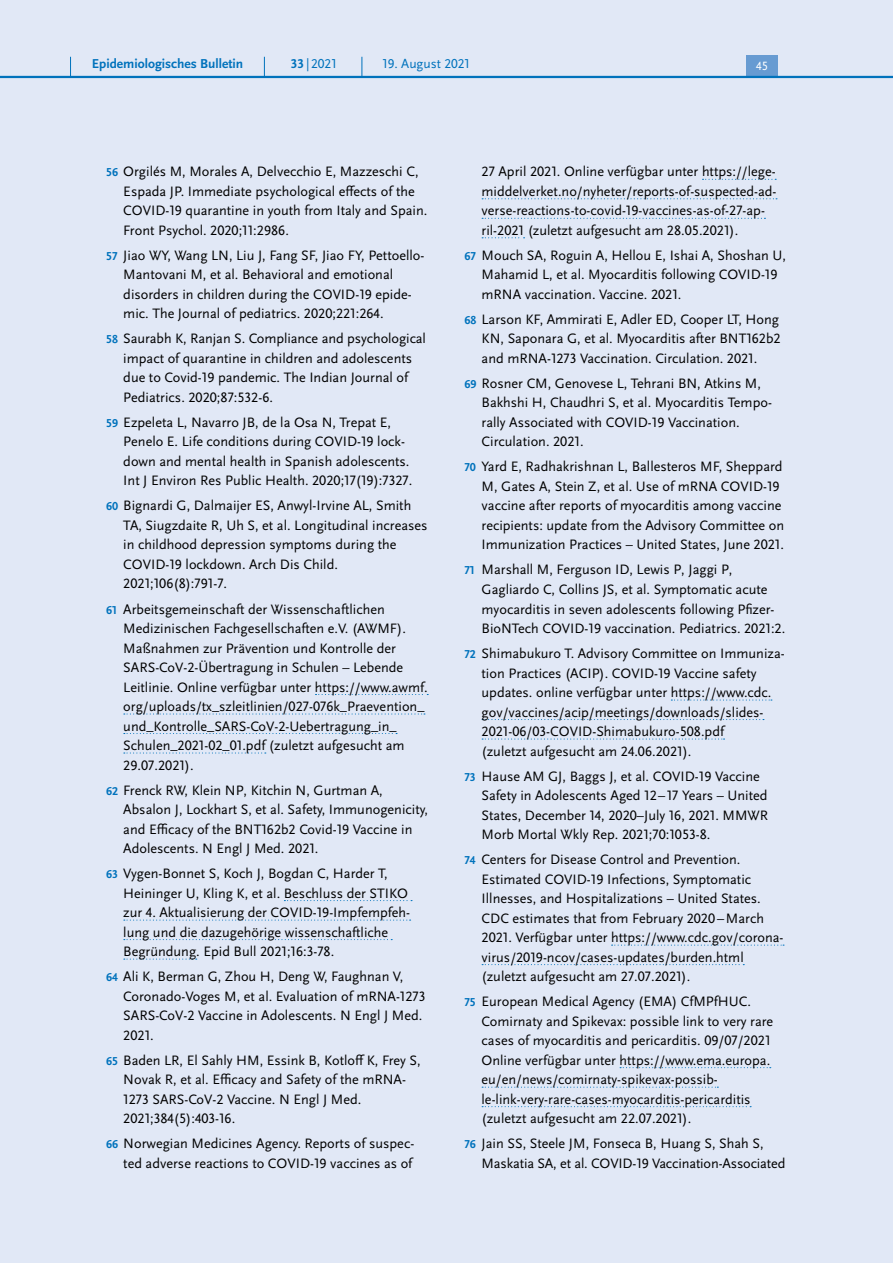
<style>
.page{position:relative;width:893px;height:1263px;background:#fff}
.page>*{position:absolute;margin:0;border:0;box-sizing:border-box;transform-origin:0 0}
.t1{font:14.25px/19.5px "Scala Sans Pro";color:#000}
.t2{font:700 13.5px "Scala Sans Pro";color:#0072bc}
.t3{font:13.5px "Scala Sans Pro";color:#0072bc}
.t4{font:12.45px "Scala Sans Pro";color:#fff}
.s1{font-weight:700}
.s2{font-weight:700;font-size:12px;color:#0072bc}
</style>
<div class="page">
<div style="left:0;top:78px;width:893px;height:1185px;background:#e1e8f6"></div>
<svg style="left:315px;top:694px;width:113px;height:1px"></svg>
<svg style="left:124px;top:713px;width:301px;height:1px"></svg>
<svg style="left:124px;top:733px;width:273px;height:1px"></svg>
<svg style="left:124px;top:752px;width:142px;height:1px"></svg>
<svg style="left:284px;top:900px;width:128px;height:1px"></svg>
<svg style="left:124px;top:919px;width:287px;height:2px"></svg>
<svg style="left:124px;top:939px;width:268px;height:1px"></svg>
<svg style="left:124px;top:958px;width:73px;height:2px"></svg>
<svg style="left:702px;top:179px;width:74px;height:1px"></svg>
<svg style="left:482px;top:198px;width:295px;height:1px"></svg>
<svg style="left:482px;top:218px;width:283px;height:1px"></svg>
<svg style="left:482px;top:237px;width:43px;height:1px"></svg>
<svg style="left:671px;top:699px;width:101px;height:1px"></svg>
<svg style="left:482px;top:719px;width:282px;height:1px"></svg>
<svg style="left:482px;top:738px;width:242px;height:1px"></svg>
<svg style="left:612px;top:944px;width:172px;height:2px"></svg>
<svg style="left:482px;top:964px;width:262px;height:1px"></svg>
<svg style="left:620px;top:1067px;width:151px;height:1px"></svg>
<svg style="left:482px;top:1087px;width:236px;height:1px"></svg>
<svg style="left:482px;top:1106px;width:269px;height:1px"></svg>
<div style="left:0;top:0;width:893px;height:77px;background:#e1e8f6"></div>
<div style="left:746px;top:55px;width:32px;height:21px;background:#679bd2"></div>
<hr style="left:0;top:76px;width:893px;height:2px;background:#0072bc">
<svg style="left:70px;top:57px;width:1px;height:19px"></svg>
<svg style="left:264px;top:57px;width:1px;height:19px"></svg>
<svg style="left:362px;top:57px;width:1px;height:19px"></svg>
<p class="t2" style="left:92px;top:55px;width:153px">Epidemiologisches Bulletin</p>
<p class="t3" style="left:291px;top:55px;width:47px"><span class="s1">33</span>|2021</p>
<p class="t3" style="left:383px;top:55px;width:89px">19. August 2021</p>
<p class="t4" style="left:756px;top:59px;width:13px">45</p>
<p class="t1" style="left:123px;top:162px;width:306px;text-indent:-17px"><span class="s2">56</span> Orgilés M, Morales A, Delvecchio E, Mazzeschi C, Espada JP. Immediate psychological effects of the COVID-19 quarantine in youth from Italy and Spain.<br>Front Psychol. 2020;11:2986.</p>
<p class="t1" style="left:123px;top:245px;width:303px;text-indent:-17px"><span class="s2">57</span> Jiao WY, Wang LN, Liu J, Fang SF, Jiao FY, Pettoello-Mantovani M, et al. Behavioral and emotional disorders in children during the COVID-19 epide&shy;mic. The Journal of pediatrics. 2020;221:264.</p>
<p class="t1" style="left:123px;top:329px;width:304px;text-indent:-17px"><span class="s2">58</span> Saurabh K, Ranjan S. Compliance and psychological impact of quarantine in children and adolescents due to Covid-19 pandemic. The Indian Journal of Pediatrics. 2020;87:532-6.</p>
<p class="t1" style="left:123px;top:412px;width:291px;text-indent:-17px"><span class="s2">59</span> Ezpeleta L, Navarro JB, de la Osa N, Trepat E, Penelo E. Life conditions during COVID-19 lock&shy;down and mental health in Spanish adolescents.<br>Int J Environ Res Public Health. 2020;17(19):7327.</p>
<p class="t1" style="left:123px;top:496px;width:306px;text-indent:-17px"><span class="s2">60</span> Bignardi G, Dalmaijer ES, Anwyl-Irvine AL, Smith TA, Siugzdaite R, Uh S, et al. Longitudinal increases in childhood depression symptoms during the COVID-19 lockdown. Arch Dis Child.<br>2021;106(8):791-7.</p>
<p class="t1" style="left:123px;top:599px;width:306px;text-indent:-17px"><span class="s2">61</span> Arbeitsgemeinschaft der Wissenschaftlichen Medizinischen Fachgesellschaften e.V. (AWMF).<br>Maßnahmen zur Prävention und Kontrolle der SARS-CoV-2-Übertragung in Schulen – Lebende Leitlinie. Online verfügbar unter https://www.awmf. org/uploads/tx_szleitlinien/027-076k_Praevention_ und_Kontrolle_SARS-CoV-2-Uebertragung_in_ Schulen_2021-02_01.pdf (zuletzt aufgesucht am 29.07.2021).</p>
<p class="t1" style="left:123px;top:780px;width:306px;text-indent:-17px"><span class="s2">62</span> Frenck RW, Klein NP, Kitchin N, Gurtman A, Absalon J, Lockhart S, et al. Safety, Immunogenicity, and Efficacy of the BNT162b2 Covid-19 Vaccine in Adolescents. N Engl J Med. 2021.</p>
<p class="t1" style="left:123px;top:864px;width:288px;text-indent:-17px"><span class="s2">63</span> Vygen-Bonnet S, Koch J, Bogdan C, Harder T, Heininger U, Kling K, et al. Beschluss der STIKO zur 4. Aktualisierung der COVID-19-Impfempfeh&shy;lung und die dazugehörige wissenschaftliche Begründung. Epid Bull 2021;16:3-78.</p>
<p class="t1" style="left:123px;top:967px;width:304px;text-indent:-17px"><span class="s2">64</span> Ali K, Berman G, Zhou H, Deng W, Faughnan V, Coronado-Voges M, et al. Evaluation of mRNA-1273<br>SARS-CoV-2 Vaccine in Adolescents. N Engl J Med.<br>2021.</p>
<p class="t1" style="left:123px;top:1050px;width:299px;text-indent:-17px"><span class="s2">65</span> Baden LR, El Sahly HM, Essink B, Kotloff K, Frey S, Novak R, et al. Efficacy and Safety of the mRNA-1273 SARS-CoV-2 Vaccine. N Engl J Med.<br>2021;384(5):403-16.</p>
<p class="t1" style="left:106px;top:1134px;width:309px;text-align:right"><span class="s2">66</span> Norwegian Medicines Agency. Reports of suspec&shy;ted adverse reactions to COVID-19 vaccines as of</p>
<p class="t1" style="left:482px;top:162px;width:296px">27 April 2021. Online verfügbar unter https://lege&shy;middelverket.no/nyheter/reports-of-suspected-ad&shy;verse-reactions-to-covid-19-vaccines-as-of-27-ap&shy;ril-2021 (zuletzt aufgesucht am 28.05.2021).</p>
<p class="t1" style="left:482px;top:245px;width:306px;text-indent:-17px"><span class="s2">67</span> Mouch SA, Roguin A, Hellou E, Ishai A, Shoshan U,<br>Mahamid L, et al. Myocarditis following COVID-19 mRNA vaccination. Vaccine. 2021.</p>
<p class="t1" style="left:482px;top:309px;width:301px;text-align:justify;text-indent:-17px"><span class="s2">68</span> Larson KF, Ammirati E, Adler ED, Cooper LT, Hong KN, Saponara G, et al. Myocarditis after BNT162b2 and mRNA-1273 Vaccination. Circulation. 2021.</p>
<p class="t1" style="left:482px;top:373px;width:292px;text-indent:-17px"><span class="s2">69</span> Rosner CM, Genovese L, Tehrani BN, Atkins M, Bakhshi H, Chaudhri S, et al. Myocarditis Tempo&shy;rally Associated with COVID-19 Vaccination.<br>Circulation. 2021.</p>
<p class="t1" style="left:482px;top:457px;width:304px;text-indent:-17px"><span class="s2">70</span> Yard E, Radhakrishnan L, Ballesteros MF, Sheppard M, Gates A, Stein Z, et al. Use of mRNA COVID-19 vaccine after reports of myocarditis among vaccine recipients: update from the Advisory Committee on Immunization Practices – United States, June 2021.</p>
<p class="t1" style="left:482px;top:560px;width:305px;text-indent:-17px"><span class="s2">71</span> Marshall M, Ferguson ID, Lewis P, Jaggi P, Gagliardo C, Collins JS, et al. Symptomatic acute myocarditis in seven adolescents following Pfizer-BioNTech COVID-19 vaccination. Pediatrics. 2021:2.</p>
<p class="t1" style="left:482px;top:644px;width:305px;text-indent:-17px"><span class="s2">72</span> Shimabukuro T. Advisory Committee on Immuniza&shy;tion Practices (ACIP). COVID-19 Vaccine safety updates. online verfügbar unter https://www.cdc. gov/vaccines/acip/meetings/downloads/slides-2021-06/03-COVID-Shimabukuro-508.pdf<br>(zuletzt aufgesucht am 24.06.2021).</p>
<p class="t1" style="left:482px;top:766px;width:288px;text-indent:-17px"><span class="s2">73</span> Hause AM GJ, Baggs J, et al. COVID-19 Vaccine Safety in Adolescents Aged 12–17 Years – United States, December 14, 2020–July 16, 2021. MMWR Morb Mortal Wkly Rep. 2021;70:1053-8.</p>
<p class="t1" style="left:482px;top:850px;width:303px;text-indent:-17px"><span class="s2">74</span> Centers for Disease Control and Prevention.<br>Estimated COVID-19 Infections, Symptomatic Illnesses, and Hospitalizations – United States.<br>CDC estimates that from February 2020 –March 2021. Verfügbar unter https://www.cdc.gov/corona&shy;virus/2019-ncov/cases-updates/burden.html (zuletzt aufgesucht am 27.07.2021).</p>
<p class="t1" style="left:482px;top:992px;width:293px;text-indent:-17px"><span class="s2">75</span> European Medical Agency (EMA) CfMPfHUC.<br>Comirnaty and Spikevax: possible link to very rare cases of myocarditis and pericarditis. 09/07/2021<br>Online verfügbar unter https://www.ema.europa. eu/en/news/comirnaty-spikevax-possib&shy;le-link-very-rare-cases-myocarditis-pericarditis (zuletzt aufgesucht am 22.07.2021).</p>
<p class="t1" style="left:482px;top:1134px;width:305px;text-indent:-17px"><span class="s2">76</span> Jain SS, Steele JM, Fonseca B, Huang S, Shah S,<br>Maskatia SA, et al. COVID-19 Vaccination-Associated</p>
</div>
